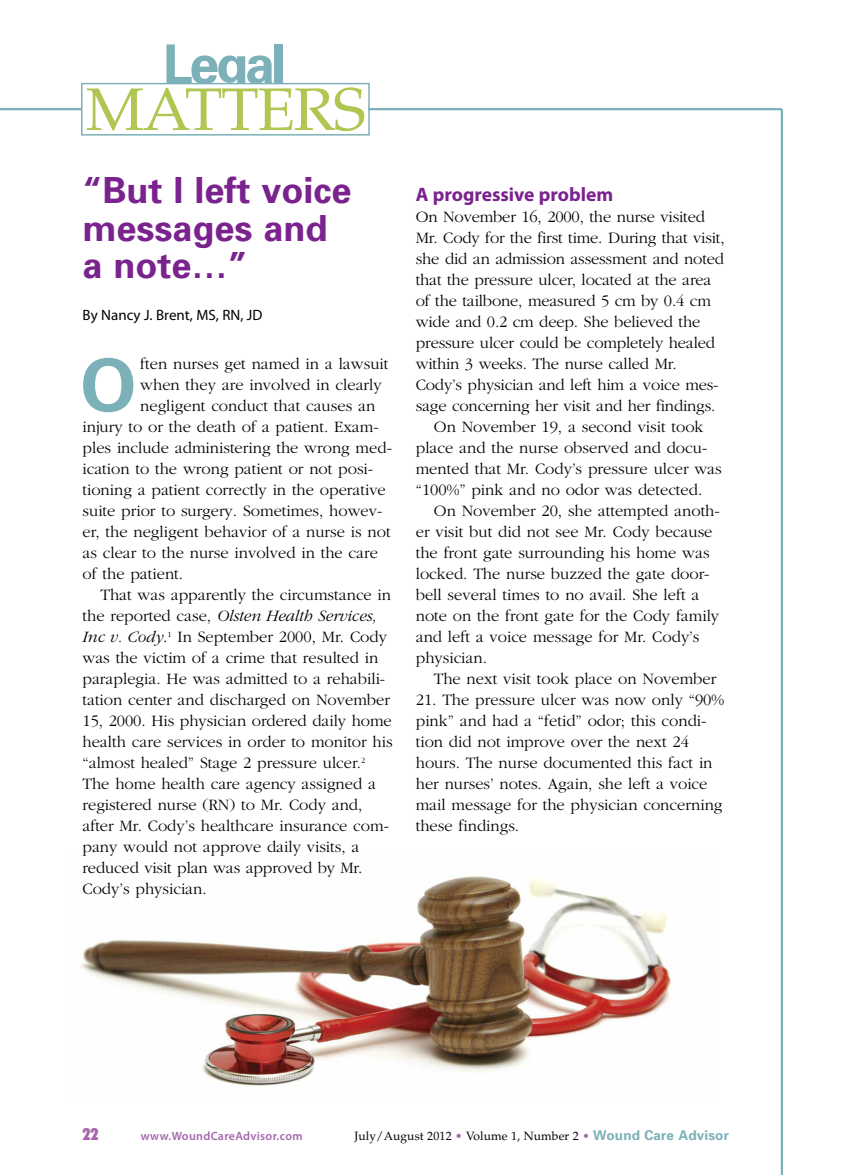
<style>
.page{position:relative;width:864px;height:1175px;background:#fff}
.page>*{position:absolute;margin:0;border:0;box-sizing:border-box;transform-origin:0 0}
.t1{font:700 72.45px "Univers";color:#7db1b9}
.t2{font:60px "Palatino";letter-spacing:-.27em;color:#afc650}
.t3{font:700 54px "Univers";letter-spacing:-.065em;color:#7db1b9}
.t4{font:700 36px/37.5px "Univers";color:#7a228d}
.t5{font:700 19.5px "Myriad Pro";color:#7a228d}
.t6{font:300 16.5px/21px "Garamond";color:#000}
.t7{font:italic 300 16.5px "Garamond";color:#000}
.t8{font:900 condensed 16.5px "Futura BT";color:#a566ae}
.t9{font:15px "Myriad Pro";color:#000}
.t10{font:12px "Palatino";letter-spacing:.01em;color:#000}
.t11{font:600 12px "Myriad Pro";letter-spacing:.025em;color:#a566ae}
.s1{font-style:normal}
.s2{font-style:italic}
.s3{color:#a566ae}
.s4{font-family:"Univers";font-weight:700;font-size:13.5px;color:#7db1b9}
</style>
<div class="page">
<img style="left:79px;top:876px;width:593px;height:211px">
<hr style="left:781px;top:109px;width:2px;height:1065px;background:#7db1b9">
<hr style="left:0;top:108px;width:782px;height:2px;background:#7db1b9">
<div style="left:82px;top:84px;width:286px;height:50px;background:#fff"></div>
<div style="left:81px;top:83px;width:289px;height:53px;border:2px solid #7db1b9"></div>
<h3 class="t3" style="left:163px;top:44px;width:125px">Legal</h3>
<h2 class="t2" style="left:86px;top:86px;width:281px">M AB ITTTEESR S</h2>
<h3 class="t4" style="left:82px;top:175px;width:271px">“But I left voice messages and a note…”</h3>
<p class="t9" style="left:82px;top:309px;width:182px">By Nancy J. Brent, MS, RN, JD</p>
<h1 class="t1" style="left:80px;top:359px;width:58px">O</h1>
<p class="t6" style="left:140px;top:353px;width:250px">ften nurses get named in a lawsuit</p>
<p class="t6" style="left:140px;top:374px;width:243px">when they are involved in clearly</p>
<p class="t6" style="left:140px;top:395px;width:237px">negligent conduct that causes an</p>
<p class="t6" style="left:82px;top:416px;width:298px">injury to or the death of a patient. Exam-</p>
<p class="t6" style="left:82px;top:437px;width:311px">ples include administering the wrong med-</p>
<p class="t6" style="left:82px;top:458px;width:292px">ication to the wrong patient or not posi-</p>
<p class="t6" style="left:82px;top:479px;width:305px">tioning a patient correctly in the operative</p>
<p class="t6" style="left:82px;top:500px;width:301px">suite prior to surgery. Sometimes, howev-</p>
<p class="t6" style="left:82px;top:521px;width:310px">er, the negligent behavior of a nurse is not</p>
<p class="t6" style="left:82px;top:542px;width:297px">as clear to the nurse involved in the care</p>
<p class="t6" style="left:82px;top:563px;width:102px">of the patient.</p>
<p class="t6" style="left:100px;top:584px;width:292px">That was apparently the circumstance in</p>
<p class="t7" style="left:82px;top:606px;width:296px"><span class="s1">the reported case,</span> Olsten Health Services,</p>
<p class="t6" style="left:82px;top:626px;width:306px"><span class="s2">Inc v. Cody</span>.<sup>1</sup> In September 2000, Mr. Cody</p>
<p class="t6" style="left:82px;top:647px;width:297px">was the victim of a crime that resulted in</p>
<p class="t6" style="left:82px;top:668px;width:304px">paraplegia. He was admitted to a rehabili-</p>
<p class="t6" style="left:82px;top:689px;width:309px">tation center and discharged on November</p>
<p class="t6" style="left:82px;top:710px;width:311px">15, 2000. His physician ordered daily home</p>
<p class="t6" style="left:82px;top:731px;width:312px">health care services in order to monitor his</p>
<p class="t6" style="left:82px;top:752px;width:284px">“almost healed” Stage 2 pressure ulcer.<sup>2</sup></p>
<p class="t6" style="left:82px;top:773px;width:295px">The home health care agency assigned a</p>
<p class="t6" style="left:83px;top:794px;width:281px">registered nurse (RN) to Mr. Cody and,</p>
<p class="t6" style="left:82px;top:815px;width:308px">after Mr. Cody’s healthcare insurance com-</p>
<p class="t6" style="left:82px;top:836px;width:278px">pany would not approve daily visits, a</p>
<p class="t6" style="left:83px;top:857px;width:282px">reduced visit plan was approved by Mr.</p>
<p class="t6" style="left:83px;top:878px;width:126px">Cody’s physician.</p>
<p class="t5" style="left:416px;top:187px;width:199px">A progressive problem</p>
<p class="t6" style="left:416px;top:206px;width:291px">On November 16, 2000, the nurse visited</p>
<p class="t6" style="left:416px;top:227px;width:310px">Mr. Cody for the first time. During that visit,</p>
<p class="t6" style="left:416px;top:248px;width:310px">she did an admission assessment and noted</p>
<p class="t6" style="left:416px;top:269px;width:297px">that the pressure ulcer, located at the area</p>
<p class="t6" style="left:416px;top:290px;width:297px">of the tailbone, measured 5 cm by 0.4 cm</p>
<p class="t6" style="left:416px;top:311px;width:286px">wide and 0.2 cm deep. She believed the</p>
<p class="t6" style="left:416px;top:332px;width:301px">pressure ulcer could be completely healed</p>
<p class="t6" style="left:416px;top:353px;width:262px">within 3 weeks. The nurse called Mr.</p>
<p class="t6" style="left:416px;top:374px;width:304px">Cody’s physician and left him a voice mes-</p>
<p class="t6" style="left:416px;top:395px;width:301px">sage concerning her visit and her findings.</p>
<p class="t6" style="left:434px;top:416px;width:271px">On November 19, a second visit took</p>
<p class="t6" style="left:416px;top:437px;width:293px">place and the nurse observed and docu-</p>
<p class="t6" style="left:416px;top:458px;width:308px">mented that Mr. Cody’s pressure ulcer was</p>
<p class="t6" style="left:416px;top:479px;width:288px">“100%” pink and no odor was detected.</p>
<p class="t6" style="left:434px;top:500px;width:288px">On November 20, she attempted anoth-</p>
<p class="t6" style="left:416px;top:521px;width:298px">er visit but did not see Mr. Cody because</p>
<p class="t6" style="left:416px;top:542px;width:295px">the front gate surrounding his home was</p>
<p class="t6" style="left:416px;top:563px;width:295px">locked. The nurse buzzed the gate door-</p>
<p class="t6" style="left:416px;top:584px;width:285px">bell several times to no avail. She left a</p>
<p class="t6" style="left:416px;top:605px;width:305px">note on the front gate for the Cody family</p>
<p class="t6" style="left:416px;top:626px;width:285px">and left a voice message for Mr. Cody’s</p>
<p class="t6" style="left:416px;top:647px;width:73px">physician.</p>
<p class="t6" style="left:434px;top:668px;width:284px">The next visit took place on November</p>
<p class="t6" style="left:416px;top:689px;width:310px">21. The pressure ulcer was now only “90% pink” and had a “fetid” odor; this condi&shy;tion did not improve over the next 24 hours. The nurse documented this fact in her nurses’ notes. Again, she left a voice mail message for the physician concerning these findings.</p>
<p class="t8" style="left:82px;top:1127px;width:18px">22</p>
<p class="t11" style="left:141px;top:1131px;width:163px">www.WoundCareAdvisor.com</p>
<p class="t10" style="left:354px;top:1131px;width:376px">July/August 2012 <span class="s3">•</span> Volume 1, Number 2 <span class="s3">•</span> <span class="s4">Wound Care Advisor</span></p>
</div>
